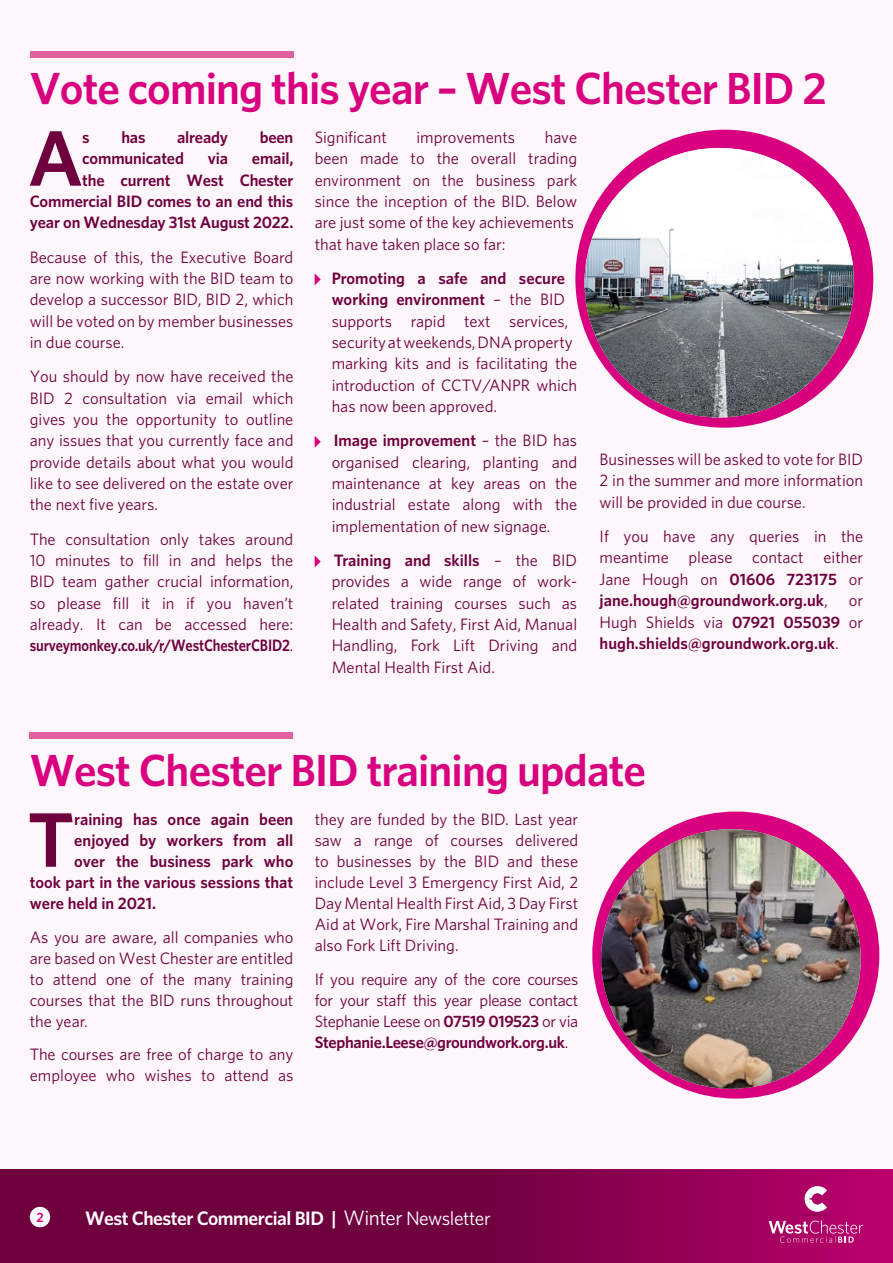
<style>
.page{position:relative;width:893px;height:1263px;background:#fdf6fa}
.page>*{position:absolute;margin:0;border:0;box-sizing:border-box;transform-origin:0 0}
.t1{font:600 78.45px "Whitney A";color:#6f003e}
.t2{font:600 77.4px "Whitney A";color:#6f003e}
.t3{font:600 45px "Whitney A";letter-spacing:-.02em;color:#d8007e}
.t4{font:600 19.5px "Whitney A";letter-spacing:-.025em;color:#fff}
.t5{font:16.5px/21.3px "Whitney A";color:#6f003e;text-align:justify}
.t6{font:600 16.5px/21.3px "Whitney A";letter-spacing:-.005em;color:#6f003e;text-align:right}
.t7{font:600 13.5px "Whitney A";color:#d8007e}
.s1{font-weight:600}
.s2{font-weight:400}
.s3{font-weight:400;font-size:21px}
</style>
<div class="page">
<div style="left:30px;top:51px;width:263px;height:6px;background:#e1609f"></div>
<svg style="left:0;top:1169px;width:893px;height:94px;background:#7e0047"></svg>
<div style="left:30px;top:1207px;width:20px;height:20px;background:#fff;border-radius:50%"></div>
<svg style="left:315px;top:274px;width:6px;height:11px"></svg>
<svg style="left:315px;top:436px;width:6px;height:12px"></svg>
<svg style="left:315px;top:556px;width:6px;height:11px"></svg>
<svg style="left:769px;top:1186px;width:94px;height:57px;background:#b9237b"></svg>
<div style="left:29px;top:733px;width:264px;height:6px;background:#e1609f"></div>
<div style="left:592px;top:811px;width:287px;height:287px;background:#d8007e;border-radius:50%"></div>
<img style="left:601px;top:829px;width:260px;height:260px;border-radius:130px">
<div style="left:575px;top:130px;width:298px;height:298px;background:#d8007e;border-radius:50%"></div>
<img style="left:584px;top:148px;width:270px;height:269px;border-radius:135px">
<p class="t3" style="left:30px;top:59px;width:798px">Vote coming this year – West Chester BID 2</p>
<p class="t1" style="left:28px;top:106px;width:56px">A</p>
<p class="t6" style="left:82px;top:126px;width:9px">s</p>
<p class="t6" style="left:121px;top:126px;width:26px">has</p>
<p class="t6" style="left:177px;top:126px;width:53px">already</p>
<p class="t6" style="left:260px;top:126px;width:35px">been</p>
<p class="t6" style="left:30px;top:148px;width:265px">email,<br>the current West Chester<br>Commercial BID comes to an end this year on Wednesday 31st August 2022.</p>
<p class="t5" style="left:30px;top:246px;width:265px">Because of this, the Executive Board are now working with the BID team to develop a successor BID, BID 2, which will be voted on by member businesses in due course.</p>
<p class="t5" style="left:30px;top:365px;width:265px">You should by now have received the BID 2 consultation via email which gives you the opportunity to outline any issues that you currently face and provide details about what you would like to see delivered on the estate over the next five years.</p>
<p class="t5" style="left:30px;top:528px;width:265px">The consultation only takes around 10 minutes to fill in and helps the BID team gather crucial information, so please fill it in if you haven’t already. It can be accessed here: <span class="s1">surveymonkey.co.uk/r/WestChesterCBID2</span>.</p>
<p class="t6" style="left:82px;top:148px;width:103px">communicated</p>
<p class="t6" style="left:208px;top:148px;width:22px">via</p>
<p class="t5" style="left:315px;top:126px;width:264px;text-align:left;text-indent:230px">have been made to the overall trading environment on the business park since the inception of the BID. Below are just some of the key achievements that have taken place so far:</p>
<p class="t5" style="left:332px;top:267px;width:247px;text-align:left"><span class="s1">Promoting a safe and secure working environment</span> – the BID supports rapid text services, security at weekends, DNA property marking kits and is facilitating the introduction of CCTV/ANPR which has now been approved.</p>
<p class="t5" style="left:332px;top:429px;width:247px"><span class="s1">Image improvement</span> – the BID has organised clearing, planting and maintenance at key areas on the industrial estate along with the implementation of new signage.</p>
<p class="t5" style="left:332px;top:549px;width:247px"><span class="s1">Training and skills</span> – the BID provides a wide range of work&shy;related training courses such as Health and Safety, First Aid, Manual Handling, Fork Lift Driving and Mental Health First Aid.</p>
<p class="t5" style="left:315px;top:126px;width:74px">Significant</p>
<p class="t5" style="left:416px;top:126px;width:100px">improvements</p>
<p class="t5" style="left:600px;top:448px;width:265px">Businesses will be asked to vote for BID 2 in the summer and more information will be provided in due course.</p>
<p class="t5" style="left:600px;top:525px;width:265px">If you have any queries in the meantime please contact either Jane Hough on <span class="s1">01606 723175</span> or <span class="s1">jane.hough@groundwork.org.uk</span>,</p>
<p class="t6" style="left:600px;top:589px;width:265px;text-align:justify;text-indent:249px"><span class="s2">or Hugh Shields via</span> 07921 055039 <span class="s2">or </span>hugh.shields@groundwork.org.uk<span class="s2">.</span></p>
<p class="t3" style="left:30px;top:740px;width:618px">West Chester BID training update</p>
<p class="t5" style="left:315px;top:808px;width:265px">they are funded by the BID. Last year saw a range of courses delivered to businesses by the BID and these include Level 3 Emergency First Aid, 2<br>Day Mental Health First Aid, 3 Day First Aid at Work, Fire Marshal Training and also Fork Lift Driving.</p>
<p class="t5" style="left:315px;top:968px;width:265px">If you require any of the core courses for your staff this year please contact Stephanie Leese on <span class="s1">07519 019523</span> or via <span class="s1">Stephanie.Leese@groundwork.org.uk</span>.</p>
<p class="t2" style="left:28px;top:788px;width:48px">T</p>
<p class="t6" style="left:74px;top:808px;width:221px">raining has once again been</p>
<p class="t6" style="left:74px;top:829px;width:221px">enjoyed by workers from all</p>
<p class="t6" style="left:74px;top:850px;width:221px">over the business park who</p>
<p class="t6" style="left:30px;top:871px;width:265px">took part in the various sessions that</p>
<p class="t6" style="left:30px;top:892px;width:128px">were held in 2021.</p>
<p class="t5" style="left:30px;top:926px;width:265px">As you are aware, all companies who are based on West Chester are entitled to attend one of the many training courses that the BID runs throughout the year.</p>
<p class="t5" style="left:30px;top:1044px;width:265px">The courses are free of charge to any employee who wishes to attend as</p>
<p class="t7" style="left:37px;top:1208px;width:9px">2</p>
<p class="t4" style="left:85px;top:1205px;width:407px">West Chester Commercial BID | <span class="s3">Winter</span> <span class="s2">Newsletter</span></p>
</div>
